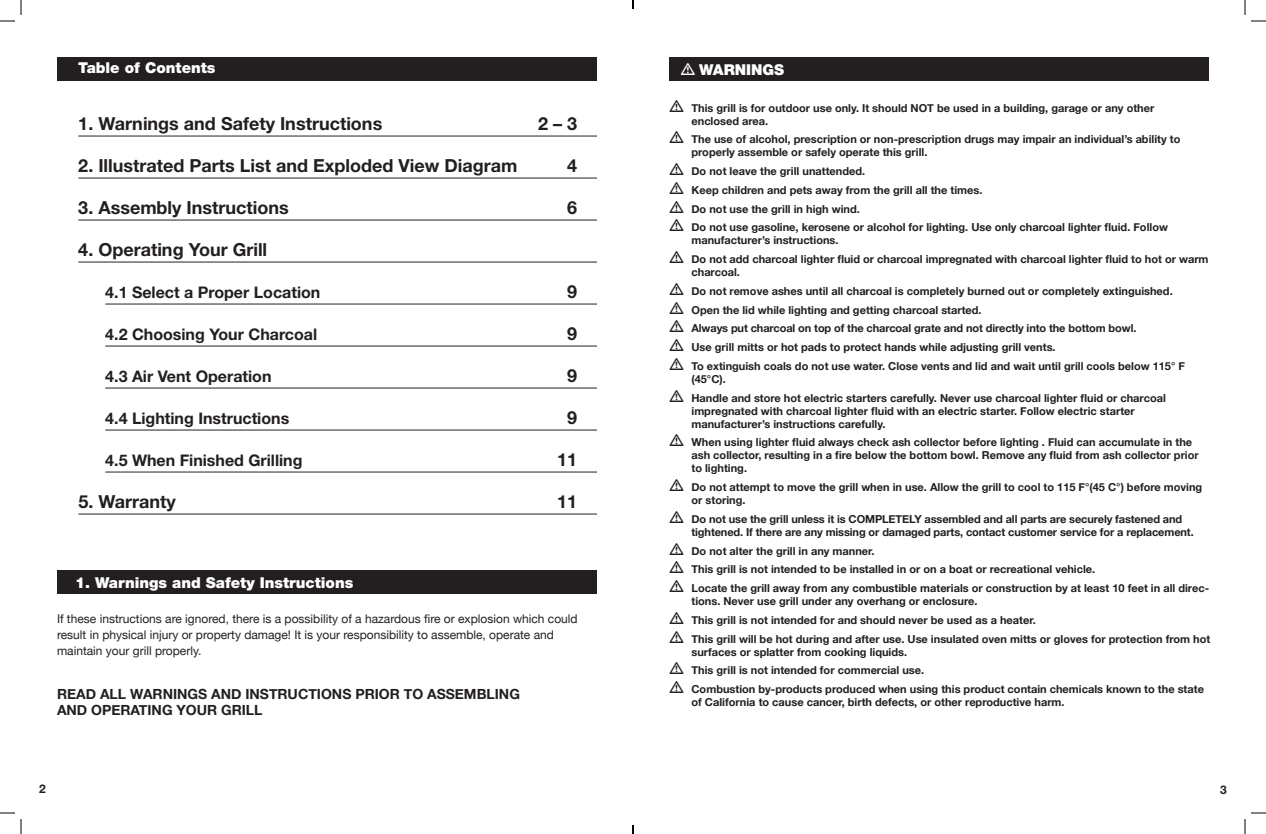
<style>
.page{position:relative;width:1266px;height:834px;background:#fff}
.page>*{position:absolute;margin:0;border:0;box-sizing:border-box;transform-origin:0 0}
.t1{font:700 18px "Helvetica Neue LT Std";color:#231f20}
.t2{font:700 16px "Helvetica Neue LT Std";color:#231f20}
.t3{font:900 15px "Helvetica Neue LT Std";color:#fff}
.t4{font:700 14px/16px "Helvetica Neue";color:#231f20}
.t5{font:12px/16px "Helvetica Neue";color:#231f20}
.t6{font:700 12px "Helvetica Neue LT Std";color:#231f20}
.t7{font:700 11px/18.8px "Helvetica Neue";color:#231f20}
</style>
<div class="page">
<div style="left:57px;top:57px;width:540px;height:24px;background:#231f20"></div>
<div style="left:57px;top:570px;width:540px;height:24px;background:#231f20"></div>
<div style="left:669px;top:57px;width:540px;height:24px;background:#231f20"></div>
<hr style="left:78px;top:136px;width:519px;height:1px;background:#231f20">
<hr style="left:78px;top:178px;width:519px;height:1px;background:#231f20">
<hr style="left:78px;top:220px;width:519px;height:1px;background:#231f20">
<hr style="left:78px;top:262px;width:519px;height:1px;background:#231f20">
<hr style="left:105px;top:304px;width:492px;height:1px;background:#231f20">
<hr style="left:105px;top:346px;width:492px;height:1px;background:#231f20">
<hr style="left:105px;top:388px;width:492px;height:1px;background:#231f20">
<hr style="left:105px;top:430px;width:492px;height:1px;background:#231f20">
<hr style="left:105px;top:472px;width:492px;height:1px;background:#231f20">
<hr style="left:78px;top:514px;width:519px;height:1px;background:#231f20">
<svg style="left:0;top:0;width:22px;height:22px"></svg>
<svg style="left:0;top:812px;width:22px;height:22px"></svg>
<svg style="left:1244px;top:0;width:22px;height:22px"></svg>
<svg style="left:1244px;top:812px;width:22px;height:22px"></svg>
<svg style="left:632px;top:0;width:2px;height:9px"></svg>
<svg style="left:632px;top:825px;width:2px;height:9px"></svg>
<h3 class="t3" style="left:78px;top:59px;width:139px">Table of Contents</h3>
<h1 class="t1" style="left:78px;top:112px;width:306px">1. Warnings and Safety Instructions</h1>
<h1 class="t1" style="left:538px;top:112px;width:41px">2 – 3</h1>
<h1 class="t1" style="left:78px;top:154px;width:441px">2. Illustrated Parts List and Exploded View Diagram</h1>
<h1 class="t1" style="left:567px;top:154px;width:12px">4</h1>
<h1 class="t1" style="left:78px;top:196px;width:212px">3. Assembly Instructions</h1>
<h1 class="t1" style="left:567px;top:196px;width:12px">6</h1>
<h1 class="t1" style="left:78px;top:238px;width:190px">4. Operating Your Grill</h1>
<h2 class="t2" style="left:105px;top:282px;width:217px">4.1 Select a Proper Location</h2>
<h1 class="t1" style="left:567px;top:280px;width:12px">9</h1>
<h2 class="t2" style="left:105px;top:324px;width:213px">4.2 Choosing Your Charcoal</h2>
<h1 class="t1" style="left:567px;top:322px;width:12px">9</h1>
<h2 class="t2" style="left:105px;top:366px;width:168px">4.3 Air Vent Operation</h2>
<h1 class="t1" style="left:567px;top:364px;width:12px">9</h1>
<h2 class="t2" style="left:105px;top:408px;width:185px">4.4 Lighting Instructions</h2>
<h1 class="t1" style="left:567px;top:406px;width:12px">9</h1>
<h2 class="t2" style="left:105px;top:450px;width:199px">4.5 When Finished Grilling</h2>
<h1 class="t1" style="left:557px;top:448px;width:22px">11</h1>
<h1 class="t1" style="left:78px;top:490px;width:99px">5. Warranty</h1>
<h1 class="t1" style="left:557px;top:490px;width:22px">11</h1>
<h3 class="t3" style="left:75px;top:574px;width:280px">1. Warnings and Safety Instructions</h3>
<p class="t5" style="left:57px;top:611px;width:522px">If these instructions are ignored, there is a possibility of a hazardous fire or explosion which could result in physical injury or property damage! It is your responsibility to assemble, operate and maintain your grill properly.</p>
<p class="t4" style="left:57px;top:685px;width:464px">READ ALL WARNINGS AND INSTRUCTIONS PRIOR TO ASSEMBLING<br>AND OPERATING YOUR GRILL</p>
<p class="t6" style="left:39px;top:781px;width:8px">2</p>
<h3 class="t3" style="left:699px;top:61px;width:87px">WARNINGS</h3>
<p class="t7" style="left:692px;top:101px;width:464px;line-height:13px">This grill is for outdoor use only. It should NOT be used in a building, garage or any other enclosed area.</p>
<p class="t7" style="left:692px;top:133px;width:490px;line-height:13px">The use of alcohol, prescription or non-prescription drugs may impair an individual’s ability to properly assemble or safely operate this grill.</p>
<p class="t7" style="left:692px;top:161px;width:478px">Do not leave the grill unattended.<br>Keep children and pets away from the grill all the times.<br>Do not use the grill in high wind.<br>Do not use gasoline, kerosene or alcohol for lighting. Use only charcoal lighter fluid. Follow</p>
<p class="t7" style="left:692px;top:231px;width:519px">manufacturer’s instructions.<br>Do not add charcoal lighter fluid or charcoal impregnated with charcoal lighter fluid to hot or warm</p>
<p class="t7" style="left:692px;top:263px;width:495px">charcoal.<br>Do not remove ashes until all charcoal is completely burned out or completely extinguished.<br>Open the lid while lighting and getting charcoal started.<br>Always put charcoal on top of the charcoal grate and not directly into the bottom bowl.<br>Use grill mitts or hot pads to protect hands while adjusting grill vents.<br>To extinguish coals do not use water. Close vents and lid and wait until grill cools below 115° F</p>
<p class="t7" style="left:692px;top:369px;width:476px">(45°C).<br>Handle and store hot electric starters carefully. Never use charcoal lighter fluid or charcoal</p>
<p class="t7" style="left:692px;top:404px;width:445px;line-height:13px">impregnated with charcoal lighter fluid with an electric starter. Follow electric starter manufacturer’s instructions carefully.</p>
<p class="t7" style="left:692px;top:436px;width:509px;line-height:13px">When using lighter fluid always check ash collector before lighting . Fluid can accumulate in the ash collector, resulting in a fire below the bottom bowl. Remove any fluid from ash collector prior to lighting.</p>
<p class="t7" style="left:692px;top:480px;width:512px;line-height:13px">Do not attempt to move the grill when in use. Allow the grill to cool to 115 F°(45 C°) before moving or storing.</p>
<p class="t7" style="left:692px;top:512px;width:504px;line-height:13px">Do not use the grill unless it is COMPLETELY assembled and all parts are securely fastened and tightened. If there are any missing or damaged parts, contact customer service for a replacement.</p>
<p class="t7" style="left:692px;top:541px;width:519px">Do not alter the grill in any manner.<br>This grill is not intended to be installed in or on a boat or recreational vehicle.<br>Locate the grill away from any combustible materials or construction by at least 10 feet in all direc-</p>
<p class="t7" style="left:692px;top:592px;width:520px">tions. Never use grill under any overhang or enclosure.<br>This grill is not intended for and should never be used as a heater.<br>This grill will be hot during and after use. Use insulated oven mitts or gloves for protection from hot</p>
<p class="t7" style="left:692px;top:642px;width:514px">surfaces or splatter from cooking liquids.<br>This grill is not intended for commercial use.<br>Combustion by-products produced when using this product contain chemicals known to the state</p>
<p class="t7" style="left:692px;top:693px;width:375px">of California to cause cancer, birth defects, or other reproductive harm.</p>
<p class="t6" style="left:1220px;top:782px;width:8px">3</p>
</div>
